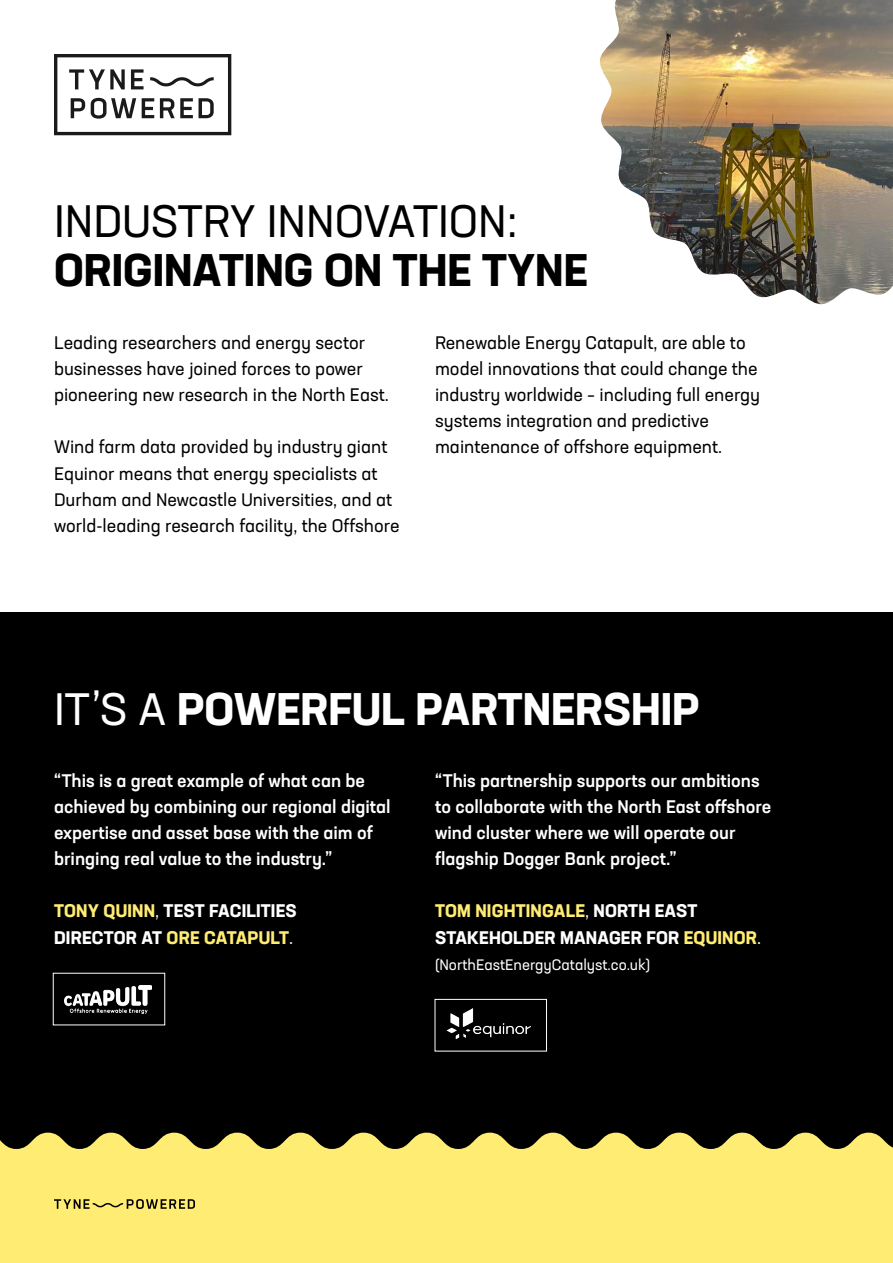
<style>
.page{position:relative;width:893px;height:1263px;background:#fff}
.page>*{position:absolute;margin:0;border:0;box-sizing:border-box;transform-origin:0 0}
.t1{font:700 45px/49.5px "Neusa Next Std";color:#000}
.t2{font:700 45px "Neusa Next Std";color:#fff}
.t3{font:18px/26.1px "Neusa Next Std";color:#000}
.t4{font:500 18px/26.1px "Neusa Next Std";color:#fff}
.t5{font:700 18px/26.1px "Neusa Next Std";letter-spacing:.01em;color:#fff}
.t6{font:15px "Neusa Next Std";color:#fff}
.s1{font-weight:400}
.s2{color:#ffec72}
</style>
<div class="page">
<div style="left:0;top:577px;width:893px;height:642px;background:#000"></div>
<div style="left:0;top:0;width:893px;height:611px;background:#fff"></div>
<svg style="left:0;top:1132px;width:893px;height:131px;background:#eddb6a"></svg>
<svg style="left:54px;top:54px;width:177px;height:81px"></svg>
<svg style="left:54px;top:1199px;width:141px;height:10px"></svg>
<img style="left:599px;top:0;width:294px;height:304px">
<img style="left:65px;top:985px;width:87px;height:28px">
<img style="left:446px;top:1008px;width:85px;height:31px">
<div style="left:435px;top:999px;width:112px;height:52px;border:1px solid #fff"></div>
<p class="t1" style="left:54px;top:195px;width:535px"><span class="s1">INDUSTRY INNOVATION:<br></span>ORIGINATING ON THE TYNE</p>
<p class="t3" style="left:54px;top:329px;width:336px">Leading researchers and energy sector businesses have joined forces to power pioneering new research in the North East.</p>
<p class="t3" style="left:54px;top:434px;width:347px">Wind farm data provided by industry giant Equinor means that energy specialists at Durham and Newcastle Universities, and at world-leading research facility, the Offshore</p>
<p class="t3" style="left:435px;top:329px;width:327px">Renewable Energy Catapult, are able to model innovations that could change the industry worldwide – including full energy systems integration and predictive maintenance of offshore equipment.</p>
<p class="t2" style="left:54px;top:680px;width:647px"><span class="s1">IT’S A</span> POWERFUL PARTNERSHIP</p>
<p class="t4" style="left:54px;top:767px;width:338px">“This is a great example of what can be achieved by combining our regional digital expertise and asset base with the aim of bringing real value to the industry.”</p>
<p class="t5" style="left:54px;top:898px;width:244px"><span class="s2">TONY QUINN</span><span class="s1">,</span> TEST FACILITIES<br>DIRECTOR AT <span class="s2">ORE CATAPULT</span><span class="s1">.</span></p>
<p class="t4" style="left:435px;top:767px;width:338px">“This partnership supports our ambitions to collaborate with the North East offshore wind cluster where we will operate our flagship Dogger Bank project.”</p>
<p class="t5" style="left:435px;top:898px;width:328px"><span class="s2">TOM NIGHTINGALE</span><span class="s1">,</span> NORTH EAST<br>STAKEHOLDER MANAGER FOR <span class="s2">EQUINOR</span><span class="s1">.</span></p>
<p class="t6" style="left:435px;top:955px;width:217px">(NorthEastEnergyCatalyst.co.uk)</p>
</div>
